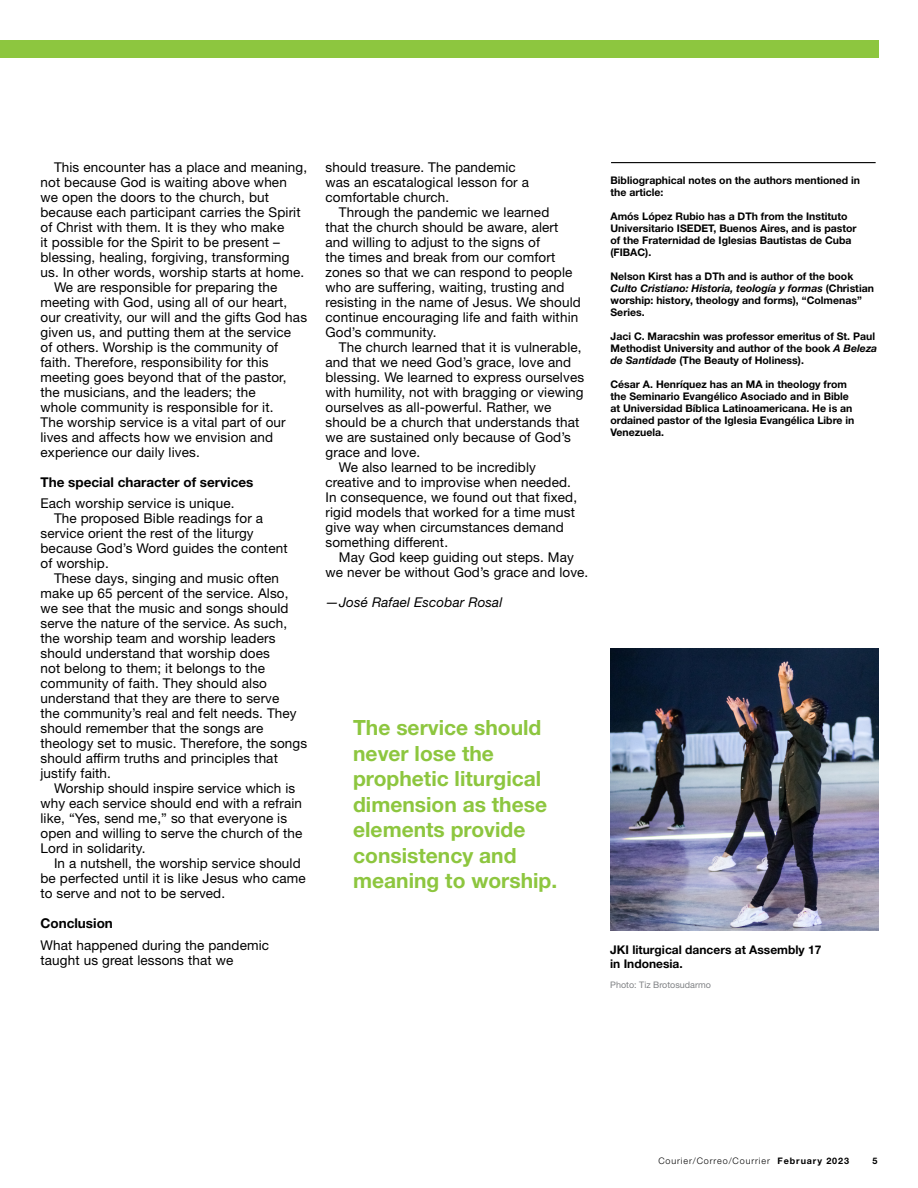
<style>
.page{position:relative;width:918px;height:1188px;background:#fff}
.page>*{position:absolute;margin:0;border:0;box-sizing:border-box;transform-origin:0 0}
.t1{font:700 21px/25.5px "Helvetica Neue LT Std";color:#8dc63f}
.t2{font:13.5px/15px "Helvetica Neue LT Std";letter-spacing:.01em;color:#000}
.t3{font:700 13.5px "Helvetica Neue LT Std";color:#000}
.t4{font:italic 13.5px "Helvetica Neue LT Std";letter-spacing:.01em;color:#000}
.t5{font:700 12px/13.5px "Helvetica Neue LT Std";color:#000}
.t6{font:700 10.5px/12px "Helvetica Neue LT Std";color:#000}
.t7{font:300 9px "Helvetica Neue LT Std";letter-spacing:.1em;color:#000}
.t8{font:9px "Helvetica Neue LT Std";color:#808285}
.t9{font:700 9px "Helvetica Neue LT Std";color:#000}
.s1{font-style:italic}
.s2{font-weight:700}
</style>
<div class="page">
<div style="left:0;top:40px;width:878px;height:18px;background:#8dc63f"></div>
<hr style="left:611px;top:162px;width:265px;height:1px;background:#000">
<img style="left:610px;top:649px;width:268px;height:282px">
<p class="t2" style="left:54px;top:159px;width:255px">This encounter has a place and meaning,</p>
<p class="t2" style="left:40px;top:174px;width:248px">not because God is waiting above when</p>
<p class="t2" style="left:40px;top:189px;width:230px">we open the doors to the church, but</p>
<p class="t2" style="left:40px;top:204px;width:262px">because each participant carries the Spirit</p>
<p class="t2" style="left:40px;top:219px;width:245px">of Christ with them. It is they who make</p>
<p class="t2" style="left:40px;top:234px;width:241px">it possible for the Spirit to be present –</p>
<p class="t2" style="left:40px;top:249px;width:251px">blessing, healing, forgiving, transforming</p>
<p class="t2" style="left:40px;top:264px;width:265px">us. In other words, worship starts at home.</p>
<p class="t2" style="left:54px;top:279px;width:225px">We are responsible for preparing the</p>
<p class="t2" style="left:40px;top:294px;width:248px">meeting with God, using all of our heart,</p>
<p class="t2" style="left:40px;top:309px;width:268px">our creativity, our will and the gifts God has</p>
<p class="t2" style="left:40px;top:324px;width:252px">given us, and putting them at the service</p>
<p class="t2" style="left:40px;top:339px;width:239px">of others. Worship is the community of</p>
<p class="t2" style="left:40px;top:354px;width:230px">faith. Therefore, responsibility for this</p>
<p class="t2" style="left:40px;top:369px;width:247px">meeting goes beyond that of the pastor,</p>
<p class="t2" style="left:40px;top:384px;width:217px">the musicians, and the leaders; the</p>
<p class="t2" style="left:40px;top:399px;width:235px">whole community is responsible for it.</p>
<p class="t2" style="left:40px;top:414px;width:247px">The worship service is a vital part of our</p>
<p class="t2" style="left:40px;top:429px;width:234px">lives and affects how we envision and</p>
<p class="t2" style="left:40px;top:444px;width:161px">experience our daily lives.</p>
<p class="t3" style="left:40px;top:473px;width:214px">The special character of services</p>
<p class="t2" style="left:40px;top:496px;width:196px">Each worship service is unique.</p>
<p class="t2" style="left:54px;top:511px;width:211px">The proposed Bible readings for a</p>
<p class="t2" style="left:40px;top:526px;width:215px">service orient the rest of the liturgy</p>
<p class="t2" style="left:40px;top:541px;width:249px">because God’s Word guides the content</p>
<p class="t2" style="left:40px;top:556px;width:70px">of worship.</p>
<p class="t2" style="left:54px;top:571px;width:227px">These days, singing and music often</p>
<p class="t2" style="left:40px;top:586px;width:250px">make up 65 percent of the service. Also,</p>
<p class="t2" style="left:40px;top:601px;width:250px">we see that the music and songs should</p>
<p class="t2" style="left:40px;top:616px;width:248px">serve the nature of the service. As such,</p>
<p class="t2" style="left:40px;top:631px;width:236px">the worship team and worship leaders</p>
<p class="t2" style="left:40px;top:646px;width:231px">should understand that worship does</p>
<p class="t2" style="left:40px;top:661px;width:226px">not belong to them; it belongs to the</p>
<p class="t2" style="left:40px;top:676px;width:228px">community of faith. They should also</p>
<p class="t2" style="left:40px;top:691px;width:240px">understand that they are there to serve</p>
<p class="t2" style="left:40px;top:706px;width:258px">the community’s real and felt needs. They</p>
<p class="t2" style="left:40px;top:721px;width:224px">should remember that the songs are</p>
<p class="t2" style="left:40px;top:736px;width:268px">theology set to music. Therefore, the songs</p>
<p class="t2" style="left:40px;top:751px;width:239px">should affirm truths and principles that</p>
<p class="t2" style="left:40px;top:766px;width:72px">justify faith.</p>
<p class="t2" style="left:54px;top:781px;width:243px">Worship should inspire service which is</p>
<p class="t2" style="left:40px;top:796px;width:263px">why each service should end with a refrain</p>
<p class="t2" style="left:40px;top:811px;width:248px">like, “Yes, send me,” so that everyone is</p>
<p class="t2" style="left:40px;top:826px;width:263px">open and willing to serve the church of the</p>
<p class="t2" style="left:40px;top:841px;width:106px">Lord in solidarity.</p>
<p class="t2" style="left:54px;top:856px;width:248px">In a nutshell, the worship service should</p>
<p class="t2" style="left:40px;top:871px;width:267px">be perfected until it is like Jesus who came</p>
<p class="t2" style="left:40px;top:886px;width:186px">to serve and not to be served.</p>
<p class="t3" style="left:40px;top:915px;width:74px">Conclusion</p>
<p class="t2" style="left:40px;top:938px;width:230px">What happened during the pandemic taught us great lessons that we</p>
<p class="t2" style="left:325px;top:159px;width:205px">should treasure. The pandemic was an escatalogical lesson for a comfortable church.</p>
<p class="t2" style="left:325px;top:204px;width:257px;text-indent:14px">Through the pandemic we learned<br>that the church should be aware, alert and willing to adjust to the signs of<br>the times and break from our comfort zones so that we can respond to people who are suffering, waiting, trusting and resisting in the name of Jesus. We should continue encouraging life and faith within God’s community.</p>
<p class="t2" style="left:339px;top:339px;width:244px">The church learned that it is vulnerable,</p>
<p class="t2" style="left:325px;top:354px;width:247px">and that we need God’s grace, love and</p>
<p class="t2" style="left:325px;top:369px;width:260px">blessing. We learned to express ourselves</p>
<p class="t2" style="left:325px;top:384px;width:260px">with humility, not with bragging or viewing</p>
<p class="t2" style="left:325px;top:399px;width:227px">ourselves as all-powerful. Rather, we</p>
<p class="t2" style="left:325px;top:414px;width:255px">should be a church that understands that</p>
<p class="t2" style="left:325px;top:429px;width:247px">we are sustained only because of God’s</p>
<p class="t2" style="left:325px;top:444px;width:96px">grace and love.</p>
<p class="t2" style="left:339px;top:459px;width:198px">We also learned to be incredibly</p>
<p class="t2" style="left:325px;top:474px;width:247px">creative and to improvise when needed.</p>
<p class="t2" style="left:325px;top:489px;width:253px">In consequence, we found out that fixed,</p>
<p class="t2" style="left:325px;top:504px;width:251px">rigid models that worked for a time must</p>
<p class="t2" style="left:325px;top:519px;width:240px">give way when circumstances demand</p>
<p class="t2" style="left:325px;top:534px;width:124px">something different.</p>
<p class="t2" style="left:339px;top:549px;width:236px">May God keep guiding out steps. May</p>
<p class="t2" style="left:325px;top:564px;width:264px">we never be without God’s grace and love.</p>
<p class="t4" style="left:325px;top:594px;width:178px">—José Rafael Escobar Rosal</p>
<h1 class="t1" style="left:353px;top:714px;width:206px">The service should never lose the prophetic liturgical dimension as these elements provide consistency and meaning to worship.</h1>
<p class="t6" style="left:610px;top:174px;width:251px">Bibliographical notes on the authors mentioned in the article:</p>
<p class="t6" style="left:610px;top:210px;width:248px">Amós López Rubio has a DTh from the Instituto Universitario ISEDET, Buenos Aires, and is pastor of the Fraternidad de Iglesias Bautistas de Cuba (FIBAC).</p>
<p class="t6" style="left:610px;top:270px;width:265px">Nelson Kirst has a DTh and is author of the book <span class="s1">Culto Cristiano: Historia, teología y formas</span> (Christian worship: history, theology and forms), “Colmenas” Series.</p>
<p class="t6" style="left:610px;top:330px;width:268px">Jaci C. Maracshin was professor emeritus of St. Paul<br>Methodist University and author of the book <span class="s1">A Beleza de Santidade</span> (The Beauty of Holiness).</p>
<p class="t6" style="left:610px;top:378px;width:245px">César A. Henríquez has an MA in theology from the Seminario Evangélico Asociado and in Bible at Universidad Bíblica Latinoamericana. He is an ordained pastor of the Iglesia Evangélica Libre in Venezuela.</p>
<p class="t5" style="left:610px;top:943px;width:213px">JKI liturgical dancers at Assembly 17 in Indonesia.</p>
<p class="t8" style="left:610px;top:980px;width:102px">Photo: Tiz Brotosudarmo</p>
<p class="t7" style="left:658px;top:1155px;width:192px">Courier/Correo/Courrier <span class="s2">February 2023</span></p>
<p class="t9" style="left:872px;top:1155px;width:7px">5</p>
</div>
